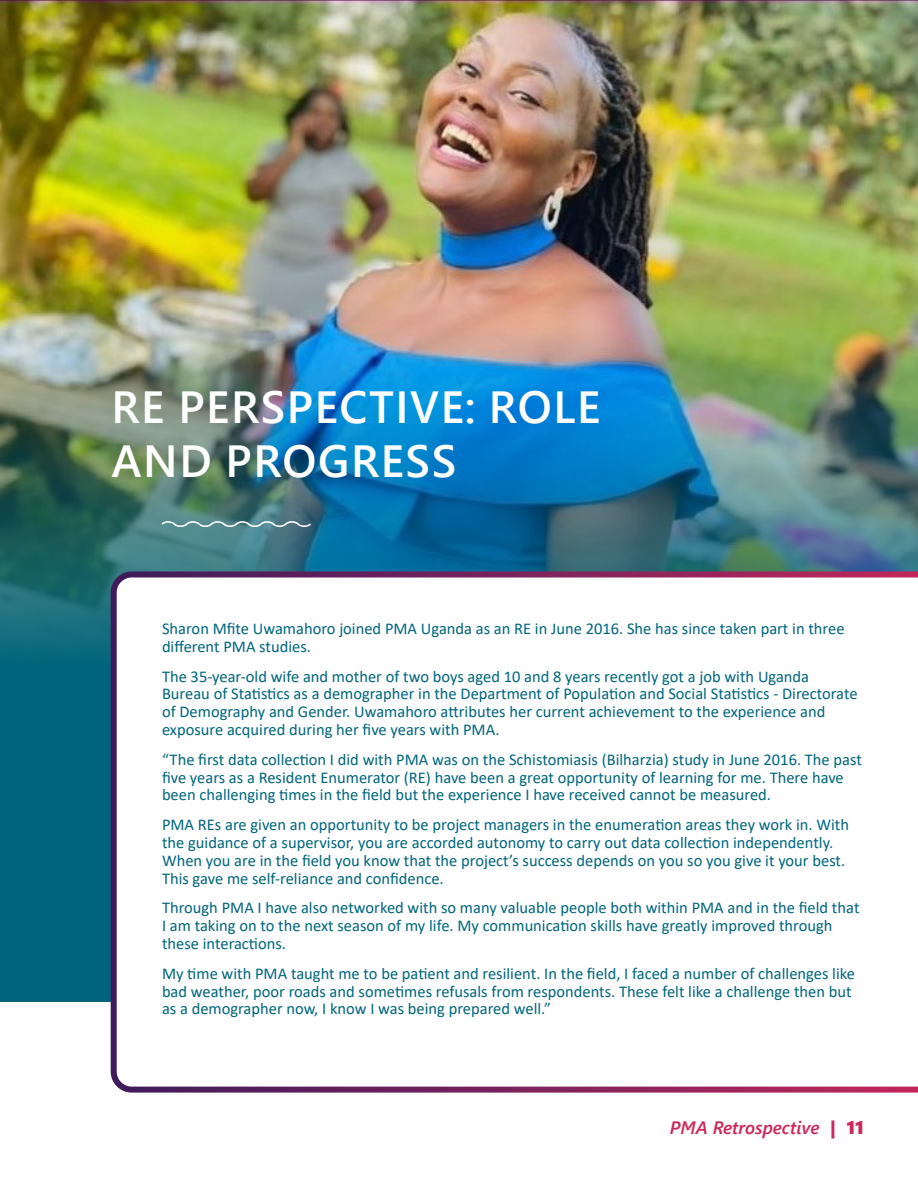
<style>
.page{position:relative;width:918px;height:1188px;background:#fff}
.page>*{position:absolute;margin:0;border:0;box-sizing:border-box;transform-origin:0 0}
.t1{font:600 45px/54px "Segoe UI";letter-spacing:.035em;color:#fff}
.t2{font:italic 600 18px "Segoe UI";color:#cd275a}
.t3{font:16.5px/17.9px "Calibri";color:#00657c}
.s1{font-family:"Segoe UI Black";font-weight:400;font-style:normal}
</style>
<div class="page">
<div style="left:0;top:0;width:918px;height:1002px;background:#00657c"></div>
<img style="left:0;top:0;width:918px;height:697px">
<div style="left:111px;top:572px;width:807px;height:521px;background:#fff"></div>
<svg style="left:160px;top:519px;width:153px;height:10px;background:#6b959b"></svg>
<p class="t1" style="left:111px;top:376px;width:490px">RE PERSPECTIVE: ROLE<br>AND PROGRESS</p>
<p class="t3" style="left:162px;top:619px;width:684px">Sharon Mfite Uwamahoro joined PMA Uganda as an RE in June 2016. She has since taken part in three different PMA studies.</p>
<p class="t3" style="left:162px;top:667px;width:697px">The 35-year-old wife and mother of two boys aged 10 and 8 years recently got a job with Uganda Bureau of Statistics as a demographer in the Department of Population and Social Statistics - Directorate of Demography and Gender. Uwamahoro attributes her current achievement to the experience and exposure acquired during her five years with PMA.</p>
<p class="t3" style="left:162px;top:750px;width:701px">“The first data collection I did with PMA was on the Schistomiasis (Bilharzia) study in June 2016. The past five years as a Resident Enumerator (RE) have been a great opportunity of learning for me. There have been challenging times in the field but the experience I have received cannot be measured.</p>
<p class="t3" style="left:162px;top:815px;width:689px">PMA REs are given an opportunity to be project managers in the enumeration areas they work in. With the guidance of a supervisor, you are accorded autonomy to carry out data collection independently.<br>When you are in the field you know that the project’s success depends on you so you give it your best.<br>This gave me self-reliance and confidence.</p>
<p class="t3" style="left:162px;top:899px;width:699px">Through PMA I have also networked with so many valuable people both within PMA and in the field that<br>I am taking on to the next season of my life. My communication skills have greatly improved through these interactions.</p>
<p class="t3" style="left:162px;top:964px;width:695px">My time with PMA taught me to be patient and resilient. In the field, I faced a number of challenges like bad weather, poor roads and sometimes refusals from respondents. These felt like a challenge then but as a demographer now, I know I was being prepared well.”</p>
<p class="t2" style="left:670px;top:1111px;width:196px">PMA Retrospective <span class="s1">| 11</span></p>
</div>
